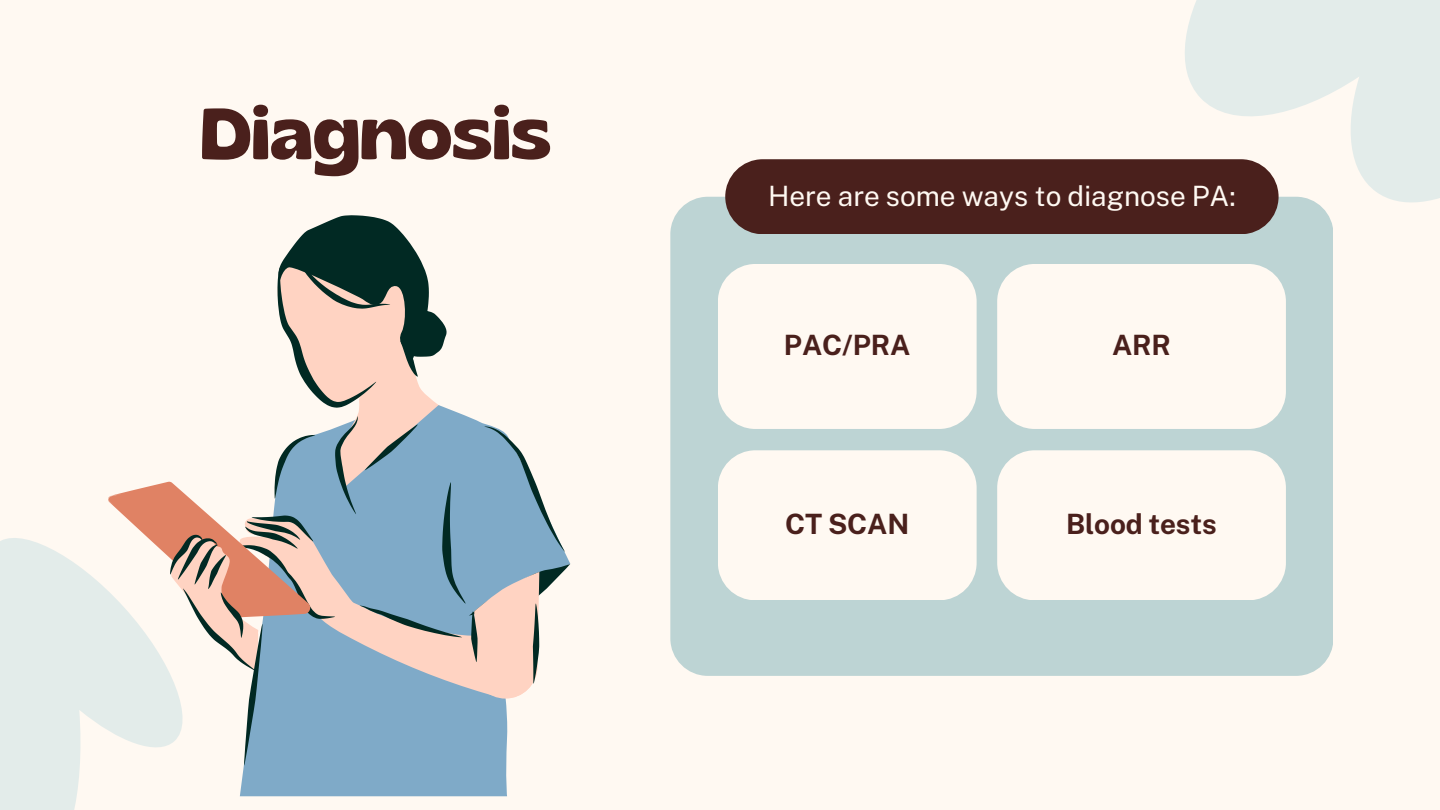
<style>
.page{position:relative;width:1440px;height:810px;background:#fff9f2}
.page>*{position:absolute;margin:0;border:0;box-sizing:border-box;transform-origin:0 0}
.t1{font:600 72px "Gliker";color:#4a201c}
.t2{font:28px "Public Sans";letter-spacing:-.005em;color:#fff9f2}
.t3{font:700 28px "Public Sans";letter-spacing:-.005em;color:#4a201c}
</style>
<div class="page">
<div style="left:670px;top:197px;width:663px;height:479px;background:#bdd4d4;border-radius:38px"></div>
<div style="left:718px;top:264px;width:258px;height:165px;background:#fff9f2;border-radius:38px"></div>
<div style="left:997px;top:264px;width:289px;height:165px;background:#fff9f2;border-radius:38px"></div>
<div style="left:725px;top:159px;width:554px;height:75px;background:#4a201c;border-radius:38px"></div>
<div style="left:718px;top:450px;width:259px;height:150px;background:#fff9f2;border-radius:37px"></div>
<div style="left:997px;top:450px;width:289px;height:150px;background:#fff9f2;border-radius:38px"></div>
<svg style="left:1020px;top:0;width:420px;height:299px"></svg>
<svg style="left:0;top:538px;width:108px;height:272px;fill:#e3ecea"></svg>
<div style="left:240px;top:766px;width:267px;height:30px;background:#7faac8"></div>
<svg style="left:108px;top:215px;width:462px;height:551px"></svg>
<h2 class="t1" style="left:200px;top:86px;width:352px">Diagnosis</h2>
<p class="t2" style="left:768px;top:179px;width:469px">Here are some ways to diagnose PA:</p>
<h1 class="t3" style="left:784px;top:329px;width:128px">PAC/PRA</h1>
<p class="t3" style="left:1112px;top:329px;width:61px">ARR</p>
<p class="t3" style="left:785px;top:508px;width:126px">CT SCAN</p>
<h2 class="t3" style="left:1066px;top:508px;width:152px">Blood tests</h2>
</div>
